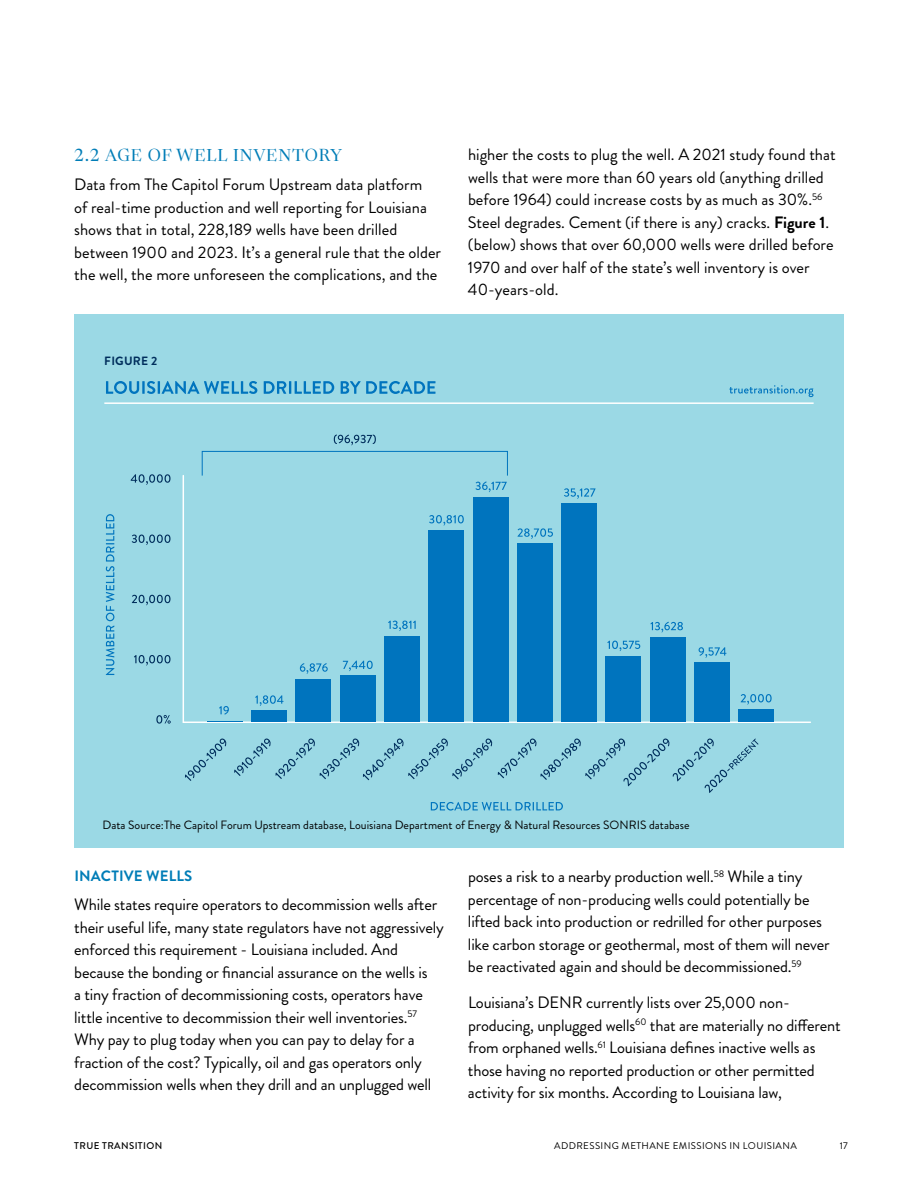
<style>
.page{position:relative;width:918px;height:1188px;background:#fff}
.page>*{position:absolute;margin:0;border:0;box-sizing:border-box;transform-origin:0 0}
.t1{font:16.5px/22.5px "Brandon Grotesque";letter-spacing:-.01em;color:#000}
.t2{font:16.5px "Newsreader Display";letter-spacing:.06em;color:#007db7}
.t3{font:700 15px "Brandon Grotesque";letter-spacing:.01em;color:#007db7}
.t4{font:12px "Brandon Grotesque";color:#000}
.t5{font:700 12px "Brandon Grotesque";letter-spacing:.02em;color:#002e5c}
.t6{font:9.75px "Brandon Grotesque";letter-spacing:.04em;color:#000}
.t7{font:500 9.75px "Brandon Grotesque";letter-spacing:.04em;color:#000}
.s1{font-weight:700}
</style>
<div class="page">
<div style="left:74px;top:314px;width:770px;height:534px;background:#9bd9e5"></div>
<svg style="left:106px;top:381px;width:151px;height:13px"></svg>
<svg style="left:264px;top:381px;width:70px;height:13px"></svg>
<svg style="left:341px;top:381px;width:95px;height:13px"></svg>
<svg style="left:729px;top:385px;width:85px;height:12px"></svg>
<svg style="left:156px;top:715px;width:15px;height:9px"></svg>
<svg style="left:134px;top:655px;width:37px;height:11px"></svg>
<svg style="left:132px;top:595px;width:39px;height:10px"></svg>
<svg style="left:132px;top:535px;width:39px;height:10px"></svg>
<svg style="left:131px;top:474px;width:40px;height:11px"></svg>
<svg style="left:185px;top:738px;width:42px;height:43px"></svg>
<svg style="left:234px;top:738px;width:524px;height:55px"></svg>
<svg style="left:182px;top:474px;width:629px;height:249px"></svg>
<div style="left:738px;top:709px;width:36px;height:13px;background:#0074be"></div>
<div style="left:694px;top:662px;width:36px;height:60px;background:#0074be"></div>
<div style="left:650px;top:637px;width:36px;height:85px;background:#0074be"></div>
<div style="left:606px;top:656px;width:35px;height:66px;background:#0074be"></div>
<div style="left:561px;top:503px;width:36px;height:219px;background:#0074be"></div>
<div style="left:517px;top:543px;width:36px;height:179px;background:#0074be"></div>
<div style="left:473px;top:497px;width:35px;height:225px;background:#0074be"></div>
<div style="left:428px;top:530px;width:36px;height:192px;background:#0074be"></div>
<div style="left:384px;top:636px;width:36px;height:86px;background:#0074be"></div>
<div style="left:340px;top:675px;width:35px;height:47px;background:#0074be"></div>
<div style="left:295px;top:679px;width:36px;height:43px;background:#0074be"></div>
<div style="left:251px;top:710px;width:36px;height:12px;background:#0074be"></div>
<hr style="left:207px;top:721px;width:36px;height:1px;background:#0074be">
<svg style="left:219px;top:706px;width:10px;height:9px"></svg>
<svg style="left:255px;top:695px;width:28px;height:11px"></svg>
<svg style="left:300px;top:663px;width:28px;height:11px"></svg>
<svg style="left:343px;top:661px;width:30px;height:10px"></svg>
<svg style="left:388px;top:621px;width:28px;height:10px"></svg>
<svg style="left:429px;top:515px;width:35px;height:11px"></svg>
<svg style="left:475px;top:481px;width:32px;height:11px"></svg>
<svg style="left:518px;top:528px;width:35px;height:11px"></svg>
<svg style="left:564px;top:488px;width:32px;height:11px"></svg>
<svg style="left:607px;top:641px;width:33px;height:10px"></svg>
<svg style="left:650px;top:622px;width:33px;height:10px"></svg>
<svg style="left:699px;top:647px;width:27px;height:11px"></svg>
<svg style="left:741px;top:694px;width:31px;height:11px"></svg>
<svg style="left:431px;top:802px;width:132px;height:9px"></svg>
<svg style="left:106px;top:514px;width:8px;height:161px"></svg>
<hr style="left:104px;top:402px;width:710px;height:2px;background:#fff">
<svg style="left:334px;top:435px;width:42px;height:10px"></svg>
<div style="left:202px;top:451px;width:306px;height:25px;border:1px solid #0074be"></div>
<p class="t2" style="left:74px;top:142px;width:269px">2.2 AGE OF WELL INVENTORY</p>
<p class="t1" style="left:74px;top:174px;width:368px">Data from The Capitol Forum Upstream data platform<br>of real-time production and well reporting for Louisiana shows that in total, 228,189 wells have been drilled between 1900 and 2023. It’s a general rule that the older the well, the more unforeseen the complications, and the</p>
<p class="t5" style="left:104px;top:352px;width:54px">FIGURE 2</p>
<p class="t1" style="left:468px;top:143px;width:369px">higher the costs to plug the well. A 2021 study found that wells that were more than 60 years old (anything drilled before 1964) could increase costs by as much as 30%.<sup>56<br></sup>Steel degrades. Cement (if there is any) cracks. <span class="s1">Figure 1</span>. (below) shows that over 60,000 wells were drilled before 1970 and over half of the state’s well inventory is over 40-years-old.</p>
<p class="t4" style="left:103px;top:817px;width:589px">Data Source:The Capitol Forum Upstream database, Louisiana Department of Energy &amp; Natural Resources SONRIS database</p>
<p class="t3" style="left:74px;top:865px;width:119px">INACTIVE WELLS</p>
<p class="t1" style="left:74px;top:894px;width:371px">While states require operators to decommission wells after their useful life, many state regulators have not aggressively enforced this requirement - Louisiana included. And because the bonding or financial assurance on the wells is<br>a tiny fraction of decommissioning costs, operators have little incentive to decommission their well inventories.<sup>57<br></sup>Why pay to plug today when you can pay to delay for a fraction of the cost? Typically, oil and gas operators only decommission wells when they drill and an unplugged well</p>
<p class="t1" style="left:468px;top:865px;width:363px">poses a risk to a nearby production well.<sup>58</sup> While a tiny percentage of non-producing wells could potentially be lifted back into production or redrilled for other purposes like carbon storage or geothermal, most of them will never be reactivated again and should be decommissioned.<sup>59</sup></p>
<p class="t1" style="left:468px;top:991px;width:374px">Louisiana’s DENR currently lists over 25,000 non&shy;producing, unplugged wells<sup>60</sup> that are materially no different from orphaned wells.<sup>61</sup> Louisiana defines inactive wells as those having no reported production or other permitted activity for six months. According to Louisiana law,</p>
<p class="t7" style="left:74px;top:1138px;width:89px">TRUE TRANSITION</p>
<p class="t6" style="left:554px;top:1138px;width:244px">ADDRESSING METHANE EMISSIONS IN LOUISIANA</p>
<p class="t6" style="left:840px;top:1138px;width:9px">17</p>
</div>
